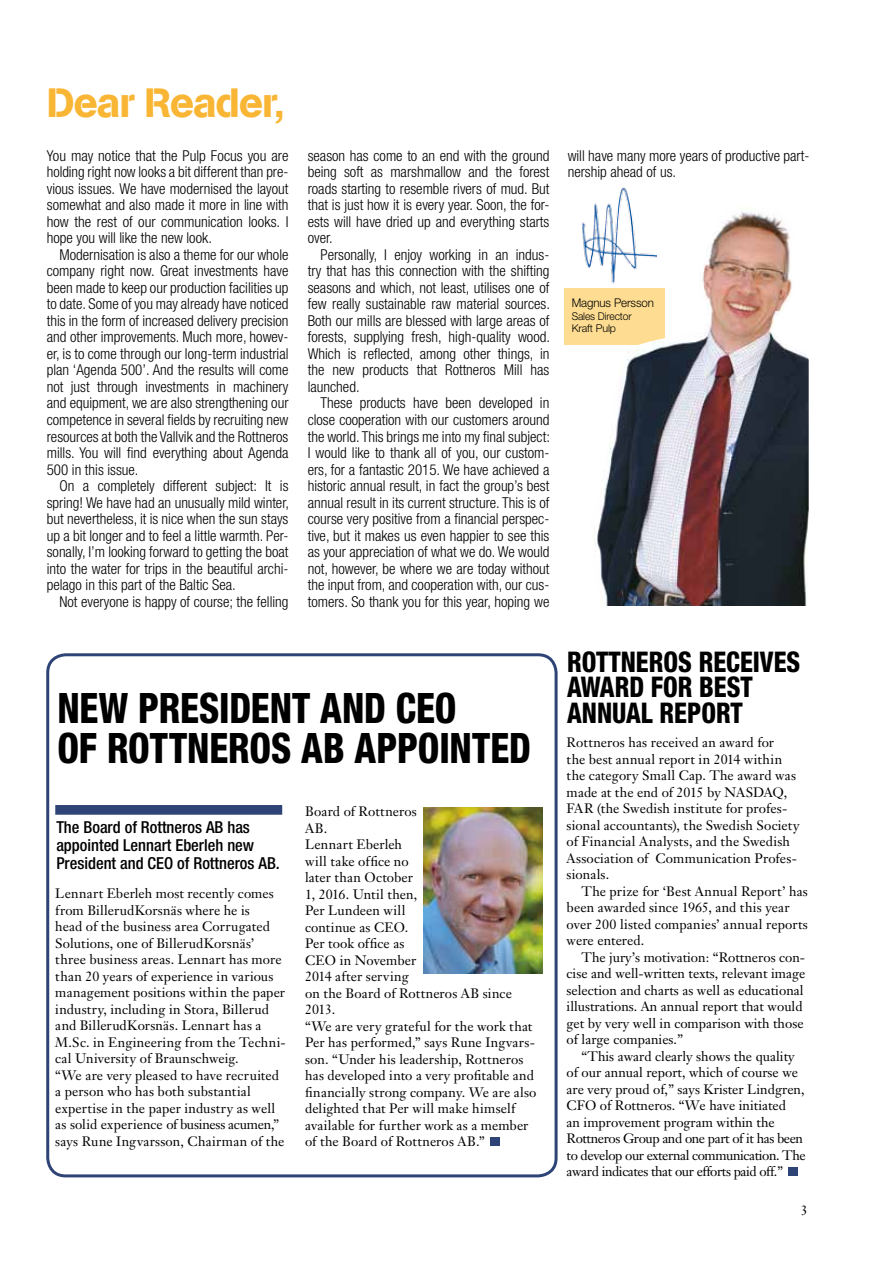
<style>
.page{position:relative;width:893px;height:1263px;background:#fff}
.page>*{position:absolute;margin:0;border:0;box-sizing:border-box;transform-origin:0 0}
.t1{font:800 condensed 42px "Helvetica Neue LT Std";letter-spacing:-.005em;color:#000;scale:.9 1}
.t2{font:40.5px "AG Book Stencil";letter-spacing:-.03em;color:#f9b635}
.t3{font:800 condensed 28.5px "Helvetica Neue LT Std";color:#000;scale:.9 1}
.t4{font:500 condensed 16.5px/18px "Helvetica Neue LT Std";color:#000}
.t5{font:300 condensed 15px/16.5px "Helvetica Neue LT Std";color:#000;text-align:justify}
.t6{font:13.5px/16.5px "Janson Text LT Std";letter-spacing:.01em;color:#000}
.t7{font:13.5px/16.5px "Janson Text";color:#000}
.t8{font:300 12px "Helvetica Neue LT Std";letter-spacing:-.01em;color:#000;scale:.96 1}
.t9{font:300 10.65px/12.8px "Helvetica Neue LT Std";letter-spacing:-.01em;color:#000;scale:.96 1}
</style>
<div class="page">
<div style="left:564px;top:288px;width:101px;height:57px;background:#fedd92"></div>
<img style="left:582px;top:187px;width:49px;height:81px">
<img style="left:589px;top:206px;width:220px;height:400px">
<div style="left:55px;top:805px;width:227px;height:10px;background:#2e4476;border:2px solid #2e4476"></div>
<div style="left:788px;top:1167px;width:10px;height:9px;background:#2e4476"></div>
<div style="left:490px;top:1137px;width:10px;height:9px;background:#2e4476"></div>
<img style="left:424px;top:807px;width:118px;height:166px">
<div style="left:46px;top:653px;width:512px;height:524px;border:3px solid #2e4476;border-radius:18px"></div>
<h2 class="t2" style="left:47px;top:79px;width:239px">Dear Reader,</h2>
<p class="t5" style="left:47px;top:147px;width:243px">You may notice that the Pulp Focus you are holding right now looks a bit different than pre&shy;vious issues. We have modernised the layout somewhat and also made it more in line with how the rest of our communication looks. I hope you will like the new look.</p>
<p class="t5" style="left:47px;top:246px;width:243px;text-indent:13px">Modernisation is also a theme for our whole company right now. Great investments have been made to keep our production facilities up to date. Some of you may already have noticed this in the form of increased delivery precision and other improvements. Much more, howev&shy;er, is to come through our long-term industrial plan ‘Agenda 500’. And the results will come not just through investments in machinery and equipment, we are also strengthening our competence in several fields by recruiting new resources at both the Vallvik and the Rottneros mills. You will find everything about Agenda 500 in this issue.</p>
<p class="t5" style="left:47px;top:477px;width:244px;text-indent:13px">On a completely different subject: It is spring! We have had an unusually mild winter, but nevertheless, it is nice when the sun stays up a bit longer and to feel a little warmth. Per&shy;sonally, I’m looking forward to getting the boat into the water for trips in the beautiful archi&shy;pelago in this part of the Baltic Sea.</p>
<p class="t5" style="left:60px;top:593px;width:230px">Not everyone is happy of course; the felling</p>
<p class="t5" style="left:308px;top:147px;width:243px">season has come to an end with the ground being soft as marshmallow and the forest roads starting to resemble rivers of mud. But that is just how it is every year. Soon, the for&shy;ests will have dried up and everything starts over.</p>
<p class="t5" style="left:308px;top:246px;width:244px;text-indent:13px">Personally, I enjoy working in an indus&shy;try that has this connection with the shifting seasons and which, not least, utilises one of few really sustainable raw material sources.<br>Both our mills are blessed with large areas of forests, supplying fresh, high-quality wood.<br>Which is reflected, among other things, in the new products that Rottneros Mill has launched.</p>
<p class="t5" style="left:308px;top:395px;width:244px;text-indent:13px">These products have been developed in close cooperation with our customers around the world. This brings me into my final subject:<br>I would like to thank all of you, our custom&shy;ers, for a fantastic 2015. We have achieved a historic annual result, in fact the group’s best annual result in its current structure. This is of course very positive from a financial perspec&shy;tive, but it makes us even happier to see this as your appreciation of what we do. We would not, however, be where we are today without the input from, and cooperation with, our cus&shy;tomers. So thank you for this year, hoping we</p>
<h1 class="t1" style="left:57px;top:682px;width:135px">NEW PRESIDENT</h1>
<h1 class="t1" style="left:320px;top:682px;width:25px">AND</h1>
<h1 class="t1" style="left:396px;top:682px;width:69px">CEO</h1>
<h1 class="t1" style="left:57px;top:722px;width:102px">OF ROTTNEROS</h1>
<h1 class="t1" style="left:301px;top:722px;width:82px">AB APPOINTED</h1>
<p class="t4" style="left:56px;top:817px;width:225px">The Board of Rottneros AB has appointed Lennart Eberleh new<br>President and CEO of Rottneros AB.</p>
<p class="t6" style="left:55px;top:885px;width:232px">Lennart Eberleh most recently comes from BillerudKorsnäs where he is<br>head of the business area Corrugated Solutions, one of BillerudKorsnäs’ three business areas. Lennart has more than 20 years of experience in various management positions within the paper industry, including in Stora, Billerud and BillerudKorsnäs. Lennart has a M.Sc. in Engineering from the Techni&shy;cal University of Braunschweig.<br>“We are very pleased to have recruited a person who has both substantial expertise in the paper industry as well as solid experience of business acumen,” says Rune Ingvarsson, Chairman of the</p>
<p class="t6" style="left:305px;top:803px;width:233px">Board of Rottneros<br>AB.<br>Lennart Eberleh<br>will take office no<br>later than October<br>1, 2016. Until then,<br>Per Lundeen will<br>continue as CEO.<br>Per took office as<br>CEO in November<br>2014 after serving<br>on the Board of Rottneros AB since<br>2013.<br>“We are very grateful for the work that<br>Per has performed,” says Rune Ingvars&shy;son. “Under his leadership, Rottneros has developed into a very profitable and financially strong company. We are also delighted that Per will make himself available for further work as a member of the Board of Rottneros AB.”</p>
<p class="t5" style="left:568px;top:147px;width:243px">will have many more years of productive part&shy;nership ahead of us.</p>
<p class="t8" style="left:572px;top:295px;width:87px">Magnus Persson</p>
<p class="t9" style="left:572px;top:309px;width:64px">Sales Director<br>Kraft Pulp</p>
<h3 class="t3" style="left:567px;top:644px;width:33px">ROTTNEROS</h3>
<h3 class="t3" style="left:699px;top:644px;width:15px">RECEI</h3>
<h3 class="t3" style="left:760px;top:644px;width:30px">VES</h3>
<h3 class="t3" style="left:567px;top:669px;width:18px">AWARD</h3>
<h3 class="t3" style="left:651px;top:669px;width:86px">FOR BEST</h3>
<h3 class="t3" style="left:567px;top:695px;width:17px">ANNUAL</h3>
<h3 class="t3" style="left:659px;top:695px;width:17px">REPORT</h3>
<p class="t6" style="left:567px;top:734px;width:234px">Rottneros has received an award for<br>the best annual report in 2014 within the category Small Cap. The award was made at the end of 2015 by NASDAQ, FAR (the Swedish institute for profes&shy;sional accountants), the Swedish Society of Financial Analysts, and the Swedish Association of Communication Profes&shy;sionals.</p>
<p class="t7" style="left:567px;top:883px;width:243px;text-indent:15px">The prize for ‘Best Annual Report’ has been awarded since 1965, and this year over 200 listed companies’ annual reports were entered.</p>
<p class="t7" style="left:567px;top:949px;width:240px;text-indent:15px">The jury’s motivation: “Rottneros con&shy;cise and well-written texts, relevant image selection and charts as well as educational illustrations. An annual report that would get by very well in comparison with those of large companies.”</p>
<p class="t7" style="left:567px;top:1048px;width:241px;text-indent:15px">“This award clearly shows the quality of our annual report, which of course we are very proud of,” says Krister Lindgren, CFO of Rottneros. “We have initiated<br>an improvement program within the Rottneros Group and one part of it has been to develop our external communication. The award indicates that our efforts paid off.”</p>
<p class="t6" style="left:801px;top:1202px;width:9px">3</p>
</div>
